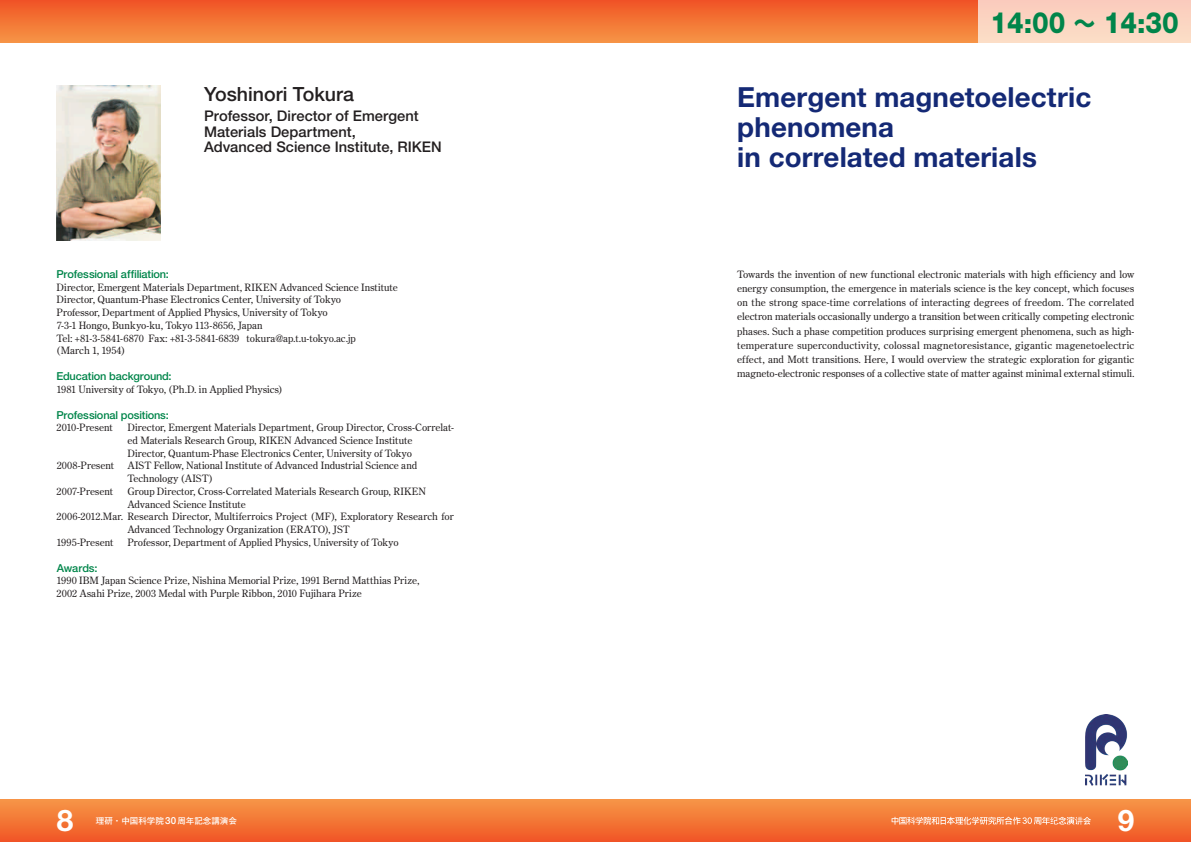
<style>
.page{position:relative;width:1191px;height:842px;background:#fff}
.page>*{position:absolute;margin:0;border:0;box-sizing:border-box;transform-origin:0 0}
.t1{font:700 29.8px "Helvetica Neue";color:#fff}
.t2{font:800 29.3px "Helvetica Neue";color:#00854a;scale:.9 1}
.t3{font:700 27.7px/29.8px "Helvetica Neue";letter-spacing:.005em;color:#142975}
.t4{font:500 19.6px "Helvetica Neue";color:#231f20}
.t5{font:500 14.7px/15.6px "Helvetica Neue";color:#231f20}
.t6{font:500 11px "Helvetica Neue";letter-spacing:-.015em;color:#00854a}
.t7{font:10px/12.8px "Century Old Style";color:#231f20}
.t8{font:700 8.5px "Futo Go B101 Pr 6 N";color:#fff}
.s1{font-size:26.8px}
.s2{font-family:"Gothic MB101 Pr 6 N";font-weight:700;font-size:25.5px}
.s3{font-family:"Koz Min Pro";font-weight:400;font-size:11.3px}
.s4{font-family:"Helvetica Neue";font-weight:500;font-size:9.8px}
</style>
<div class="page">
<div style="left:0;top:0;width:595px;height:43px;background:linear-gradient(to bottom,#f05325,#f69646)"></div>
<div style="left:0;top:799px;width:595px;height:43px;background:linear-gradient(to bottom,#f69747,#f05525)"></div>
<div style="left:595px;top:0;width:596px;height:43px;background:linear-gradient(to bottom,#f05325,#f69646)"></div>
<div style="left:595px;top:799px;width:596px;height:43px;background:linear-gradient(to bottom,#f69747,#f05525)"></div>
<div style="left:978px;top:0;width:213px;height:43px;background:#fbd5c2"></div>
<svg style="left:891px;top:817px;width:200px;height:8px"></svg>
<img style="left:1085px;top:714px;width:42px;height:72px">
<img style="left:57px;top:85px;width:103px;height:156px">
<h3 class="t4" style="left:204px;top:82px;width:151px">Yoshinori Tokura</h3>
<h3 class="t5" style="left:204px;top:108px;width:239px">Professor, Director of Emergent<br>Materials Department,<br>Advanced Science Institute, RIKEN</h3>
<p class="t6" style="left:56px;top:268px;width:114px">Professional affiliation:</p>
<p class="t7" style="left:56px;top:280px;width:343px">Director, Emergent Materials Department, RIKEN Advanced Science Institute Director, Quantum-Phase Electronics Center, University of Tokyo<br>Professor, Department of Applied Physics, University of Tokyo<br>7-3-1 Hongo, Bunkyo-ku, Tokyo 113-8656, Japan<br>Tel: +81-3-5841-6870 Fax: +81-3-5841-6839 tokura@ap.t.u-tokyo.ac.jp<br>(March 1, 1954)</p>
<p class="t6" style="left:56px;top:370px;width:117px">Education background:</p>
<p class="t7" style="left:56px;top:383px;width:228px">1981 University of Tokyo, (Ph.D. in Applied Physics)</p>
<p class="t6" style="left:56px;top:408px;width:114px">Professional positions:</p>
<p class="t7" style="left:57px;top:421px;width:57px">2010-Present</p>
<p class="t7" style="left:127px;top:421px;width:328px">Director, Emergent Materials Department, Group Director, Cross-Correlat&shy;ed Materials Research Group, RIKEN Advanced Science Institute<br>Director, Quantum-Phase Electronics Center, University of Tokyo</p>
<p class="t7" style="left:57px;top:459px;width:59px">2008-Present</p>
<p class="t7" style="left:128px;top:459px;width:291px">AIST Fellow, National Institute of Advanced Industrial Science and<br>Technology (AIST)</p>
<p class="t7" style="left:57px;top:485px;width:58px">2007-Present</p>
<p class="t7" style="left:127px;top:485px;width:300px">Group Director, Cross-Correlated Materials Research Group, RIKEN</p>
<p class="t7" style="left:128px;top:497px;width:120px">Advanced Science Institute</p>
<p class="t7" style="left:57px;top:510px;width:398px">2006-2012.Mar. Research Director, Multiferroics Project (MF), Exploratory Research for</p>
<p class="t7" style="left:128px;top:523px;width:224px">Advanced Technology Organization (ERATO), JST</p>
<p class="t7" style="left:56px;top:536px;width:58px">1995-Present</p>
<p class="t7" style="left:128px;top:536px;width:273px">Professor, Department of Applied Physics, University of Tokyo</p>
<p class="t6" style="left:57px;top:561px;width:42px">Awards:</p>
<p class="t7" style="left:56px;top:574px;width:364px">1990 IBM Japan Science Prize, Nishina Memorial Prize, 1991 Bernd Matthias Prize,<br>2002 Asahi Prize, 2003 Medal with Purple Ribbon, 2010 Fujihara Prize</p>
<h2 class="t2" style="left:990px;top:5px;width:211px">14<span class="s1">:</span>00 <span class="s2">～</span> 14<span class="s1">:</span>30</h2>
<h3 class="t3" style="left:737px;top:82px;width:355px">Emergent magnetoelectric phenomena<br>in correlated materials</h3>
<p class="t7" style="left:737px;top:267px;width:399px;line-height:14.2px;text-align:justify">Towards the invention of new functional electronic materials with high efficiency and low energy consumption, the emergence in materials science is the key concept, which focuses on the strong space-time correlations of interacting degrees of freedom. The correlated electron materials occasionally undergo a transition between critically competing electronic phases. Such a phase competition produces surprising emergent phenomena, such as high&shy;temperature superconductivity, colossal magnetoresistance, gigantic magenetoelectric effect, and Mott transitions. Here, I would overview the strategic exploration for gigantic magneto-electronic responses of a collective state of matter against minimal external stimuli.</p>
<h1 class="t1" style="left:57px;top:802px;width:18px">8</h1>
<p class="t8" style="left:73px;top:814px;width:165px"><span class="s3">　　</span>理研・中国科学院<span class="s4">30</span>周年記念講演会</p>
<h1 class="t1" style="left:1117px;top:802px;width:18px">9</h1>
</div>
